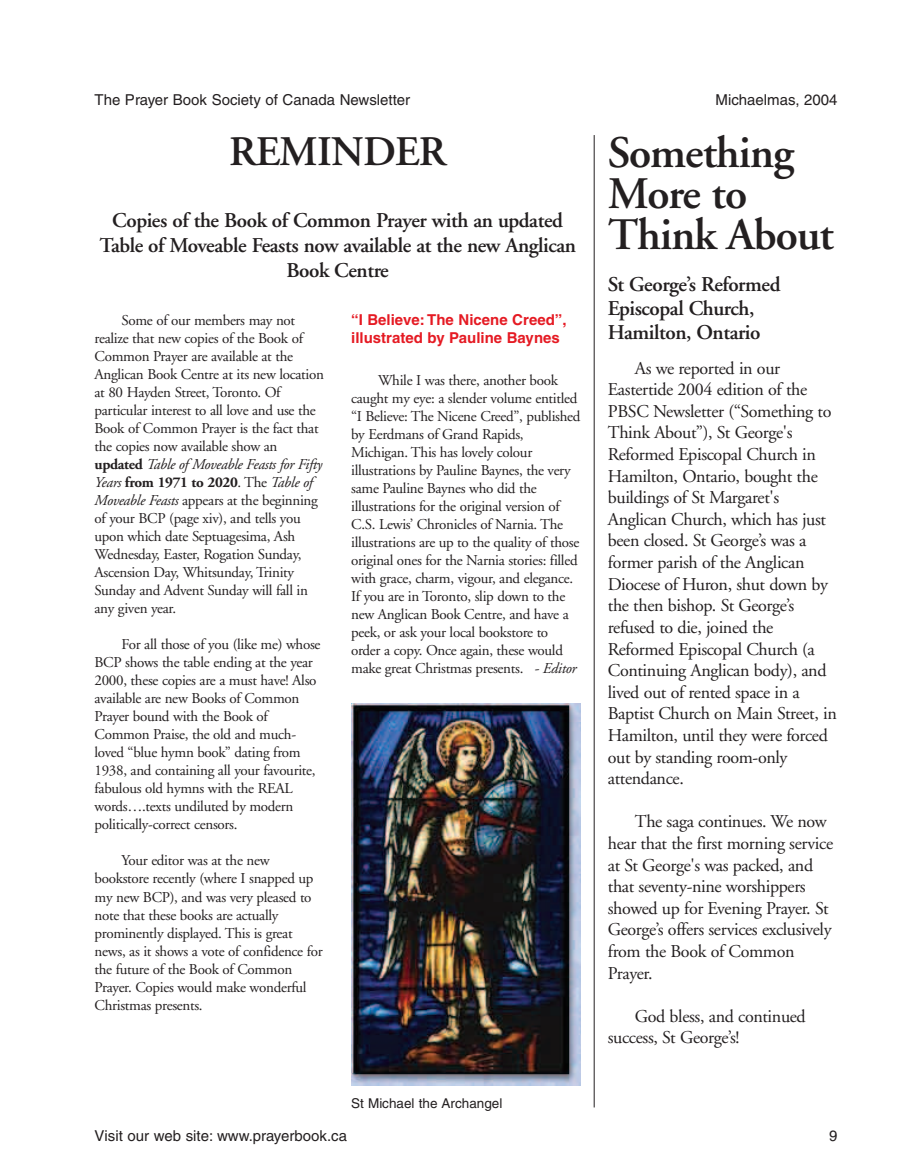
<style>
.page{position:relative;width:905px;height:1175px;background:#fff}
.page>*{position:absolute;margin:0;border:0;box-sizing:border-box;transform-origin:0 0}
.t1{font:600 45px/40.5px "Adobe Garamond";letter-spacing:-.02em;color:#231f20}
.t2{font:600 42px "Adobe Garamond";letter-spacing:-.02em;color:#231f20}
.t3{font:600 21px/24px "Adobe Garamond";letter-spacing:-.02em;color:#231f20}
.t4{font:18px/21.6px "Adobe Garamond";letter-spacing:-.02em;color:#231f20}
.t5{font:15px/18px "Adobe Garamond";letter-spacing:-.02em;color:#231f20}
.t6{font:15px "Helvetica";color:#231f20}
.t7{font:700 15px/18px "Helvetica";color:#e51a23}
.t8{font:13.5px "Helvetica";color:#231f20}
.s1{font-weight:700}
.s2{font-style:italic}
</style>
<div class="page">
<hr style="left:593px;top:135px;width:1px;height:972px;background:#231f20">
<img style="left:351px;top:703px;width:229px;height:382px">
<p class="t6" style="left:94px;top:94px;width:317px">The Prayer Book Society of Canada Newsletter</p>
<p class="t6" style="left:715px;top:94px;width:123px">Michaelmas, 2004</p>
<h1 class="t1" style="left:608px;top:137px;width:228px">Something<br>More to<br>Think About</h1>
<h3 class="t3" style="left:608px;top:274px;width:174px">St George’s Reformed<br>Episcopal Church,<br>Hamilton, Ontario</h3>
<p class="t4" style="left:608px;top:359px;width:230px;text-indent:27px">As we reported in our<br>Eastertide 2004 edition of the<br>PBSC Newsletter (“Something to<br>Think About”), St George's<br>Reformed Episcopal Church in<br>Hamilton, Ontario, bought the buildings of St Margaret's<br>Anglican Church, which has just been closed. St George’s was a former parish of the Anglican<br>Diocese of Huron, shut down by the then bishop. St George’s refused to die, joined the<br>Reformed Episcopal Church (a<br>Continuing Anglican body), and lived out of rented space in a<br>Baptist Church on Main Street, in<br>Hamilton, until they were forced out by standing room-only attendance.</p>
<p class="t4" style="left:608px;top:812px;width:227px;text-indent:27px">The saga continues. We now hear that the first morning service at St George's was packed, and that seventy-nine worshippers showed up for Evening Prayer. St<br>George’s offers services exclusively from the Book of Common<br>Prayer.</p>
<p class="t4" style="left:608px;top:1007px;width:199px;text-indent:27px">God bless, and continued success, St George’s!</p>
<h2 class="t2" style="left:229px;top:135px;width:219px">REMINDER</h2>
<h3 class="t3" style="left:99px;top:209px;width:478px;line-height:25.2px;text-align:center">Copies of the Book of Common Prayer with an updated<br>Table of Moveable Feasts now available at the new Anglican<br>Book Centre</h3>
<p class="t5" style="left:94px;top:313px;width:231px;text-indent:27px">Some of our members may not realize that new copies of the Book of Common Prayer are available at the Anglican Book Centre at its new location at 80 Hayden Street, Toronto. Of particular interest to all love and use the Book of Common Prayer is the fact that the copies now available show an <span class="s1">updated</span> <span class="s2">Table of Moveable Feasts for Fifty Years</span> <span class="s1">from 1971 to 2020</span>. The <span class="s2">Table of Moveable Feasts</span> appears at the beginning of your BCP (page xiv), and tells you upon which date Septuagesima, Ash Wednesday, Easter, Rogation Sunday, Ascension Day, Whitsunday, Trinity Sunday and Advent Sunday will fall in any given year.</p>
<p class="t5" style="left:94px;top:637px;width:227px;text-indent:27px">For all those of you (like me) whose BCP shows the table ending at the year 2000, these copies are a must have! Also available are new Books of Common Prayer bound with the Book of Common Praise, the old and much&shy;loved “blue hymn book” dating from 1938, and containing all your favourite, fabulous old hymns with the REAL words….texts undiluted by modern politically-correct censors.</p>
<p class="t5" style="left:94px;top:853px;width:230px;text-indent:27px">Your editor was at the new bookstore recently (where I snapped up my new BCP), and was very pleased to note that these books are actually prominently displayed. This is great news, as it shows a vote of confidence for the future of the Book of Common Prayer. Copies would make wonderful Christmas presents.</p>
<p class="t7" style="left:351px;top:312px;width:217px">“I Believe: The Nicene Creed”, illustrated by Pauline Baynes</p>
<p class="t5" style="left:351px;top:373px;width:231px;text-indent:27px">While I was there, another book caught my eye: a slender volume entitled “I Believe: The Nicene Creed”, published by Eerdmans of Grand Rapids, Michigan. This has lovely colour illustrations by Pauline Baynes, the very same Pauline Baynes who did the illustrations for the original version of C.S. Lewis’ Chronicles of Narnia. The illustrations are up to the quality of those original ones for the Narnia stories: filled with grace, charm, vigour, and elegance.<br>If you are in Toronto, slip down to the new Anglican Book Centre, and have a peek, or ask your local bookstore to order a copy. Once again, these would make great Christmas presents. <span class="s2">- Editor</span></p>
<p class="t8" style="left:351px;top:1098px;width:153px">St Michael the Archangel</p>
<p class="t6" style="left:94px;top:1130px;width:254px">Visit our web site: www.prayerbook.ca</p>
<p class="t6" style="left:829px;top:1130px;width:10px">9</p>
</div>
